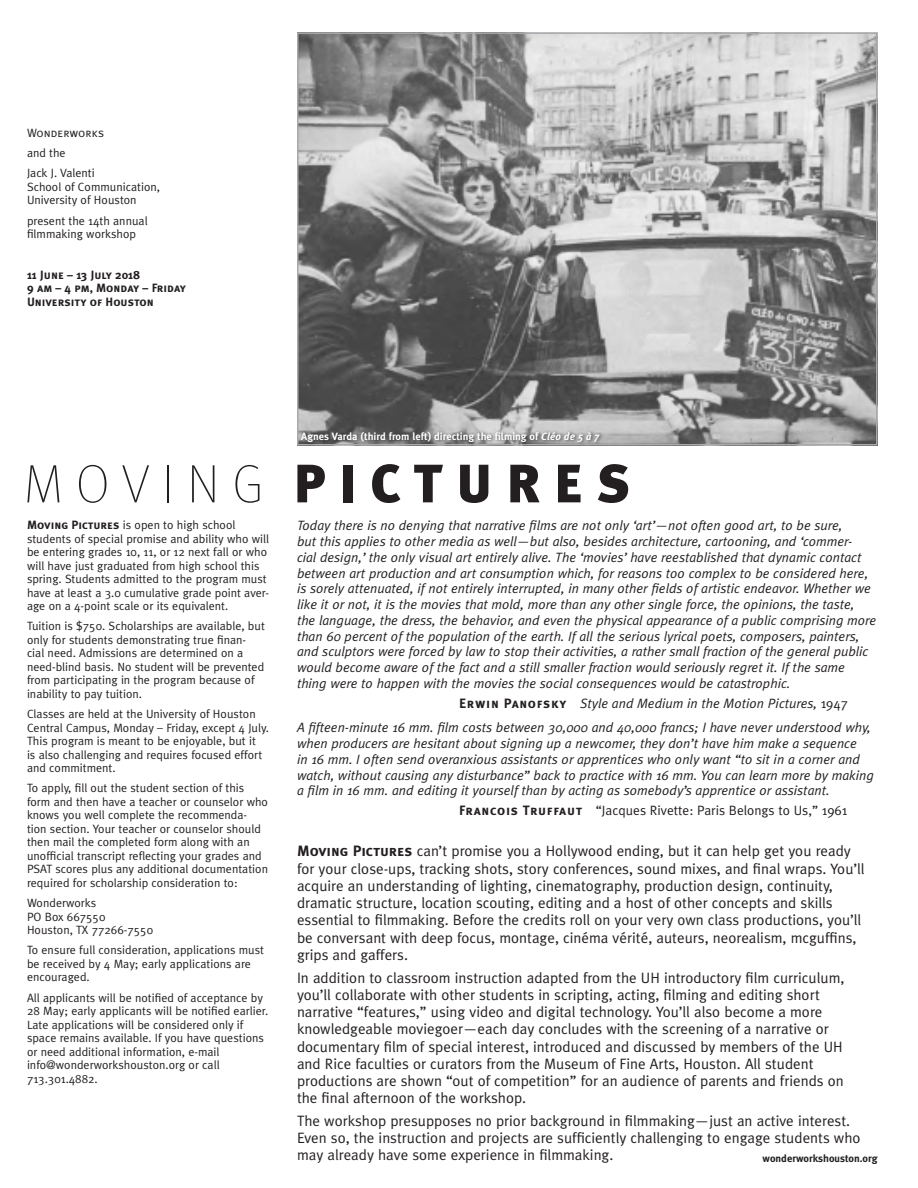
<style>
.page{position:relative;width:918px;height:1188px;background:#fff}
.page>*{position:absolute;margin:0;border:0;box-sizing:border-box;transform-origin:0 0}
.t1{font:900 54px "Meta Plus";letter-spacing:.25em;color:#231f20}
.t2{font:15px/17.2px "Meta Plus";color:#231f20}
.t3{font:italic 13.5px/15.8px "Meta Plus";color:#231f20}
.t4{font:13.5px "Meta Plus";color:#231f20}
.t5{font:12px/13.5px "Meta Plus";color:#231f20}
.t6{font:12px/13.5px "Meta Plus Bold Caps";color:#231f20}
.t7{font:12px "Meta Plus Normal Caps";color:#231f20}
.t8{font:700 10.5px "Meta Plus";color:#fff}
.t9{font:700 10.5px "Meta Plus";color:#231f20}
.s1{font-family:"Meta Plus";font-weight:700}
.s2{font-style:italic}
.s3{font-family:"Meta Thin LF";font-weight:400}
.s4{font-family:"Meta Plus Bold Caps"}
.s5{font-family:"Meta Plus Bold Caps";font-style:normal}
.s6{font-style:normal}
</style>
<div class="page">
<img style="left:300px;top:35px;width:575px;height:408px">
<div style="left:297px;top:32px;width:581px;height:414px;border:2px solid #a8a9ad"></div>
<div style="left:299px;top:429px;width:305px;height:17px;background:#231f20;opacity:.75"></div>
<p class="t7" style="left:27px;top:126px;width:79px">Wonderworks</p>
<p class="t5" style="left:27px;top:143px;width:69px;line-height:20.2px">and the<br>Jack J. Valenti</p>
<p class="t5" style="left:27px;top:180px;width:135px">School of Communication,<br>University of Houston</p>
<p class="t5" style="left:27px;top:214px;width:122px">present the 14th annual filmmaking workshop</p>
<p class="t6" style="left:27px;top:268px;width:161px"><span class="s1">11</span> June – <span class="s1">13</span> July <span class="s1">2018<br>9</span> am – <span class="s1">4</span> pm, Monday – Friday<br>University of Houston</p>
<p class="t8" style="left:301px;top:430px;width:299px">Agnes Varda (third from left) directing the filming of <span class="s2">Cléo de 5 à 7</span></p>
<h1 class="t1" style="left:24px;top:453px;width:608px"><span class="s3">MOVING</span> PICTURES</h1>
<p class="t5" style="left:27px;top:518px;width:244px"><span class="s4">Moving Pictures</span> is open to high school students of special promise and ability who will be entering grades 10, 11, or 12 next fall or who will have just graduated from high school this spring. Students admitted to the program must have at least a 3.0 cumulative grade point aver&shy;age on a 4-point scale or its equivalent.</p>
<p class="t5" style="left:27px;top:619px;width:239px">Tuition is $750. Scholarships are available, but only for students demonstrating true finan&shy;cial need. Admissions are determined on a need-blind basis. No student will be prevented from participating in the program because of inability to pay tuition.</p>
<p class="t5" style="left:27px;top:707px;width:243px">Classes are held at the University of Houston Central Campus, Monday – Friday, except 4 July.<br>This program is meant to be enjoyable, but it<br>is also challenging and requires focused effort and commitment.</p>
<p class="t5" style="left:27px;top:781px;width:243px">To apply, fill out the student section of this form and then have a teacher or counselor who knows you well complete the recommenda&shy;tion section. Your teacher or counselor should then mail the completed form along with an unofficial transcript reflecting your grades and PSAT scores plus any additional documentation required for scholarship consideration to:</p>
<p class="t5" style="left:27px;top:896px;width:128px">Wonderworks<br>PO Box 667550<br>Houston, TX 77266-7550</p>
<p class="t5" style="left:27px;top:943px;width:239px">To ensure full consideration, applications must be received by 4 May; early applications are encouraged.</p>
<p class="t5" style="left:27px;top:991px;width:243px">All applicants will be notified of acceptance by 28 May; early applicants will be notified earlier.<br>Late applications will be considered only if space remains available. If you have questions or need additional information, e-mail info@wonderworkshouston.org or call 713.301.4882.</p>
<p class="t3" style="left:297px;top:518px;width:581px">Today there is no denying that narrative films are not only ‘art’—not often good art, to be sure,<br>but this applies to other media as well—but also, besides architecture, cartooning, and ‘commer-<br>cial design,’ the only visual art entirely alive. The ‘movies’ have reestablished that dynamic contact between art production and art consumption which, for reasons too complex to be considered here, is sorely attenuated, if not entirely interrupted, in many other fields of artistic endeavor. Whether we like it or not, it is the movies that mold, more than any other single force, the opinions, the taste,<br>the language, the dress, the behavior, and even the physical appearance of a public comprising more than 60 percent of the population of the earth. If all the serious lyrical poets, composers, painters, and sculptors were forced by law to stop their activities, a rather small fraction of the general public would become aware of the fact and a still smaller fraction would seriously regret it. If the same thing were to happen with the movies the social consequences would be catastrophic.</p>
<p class="t3" style="left:297px;top:691px;width:575px;line-height:24.5px;text-indent:162px"><span class="s5">Erwin Panofsky</span> Style and Medium in the Motion Pictures, <span class="s6">1947<br></span>A fifteen-minute 16 mm. film costs between 30,000 and 40,000 francs; I have never understood why,</p>
<p class="t3" style="left:297px;top:735px;width:579px">when producers are hesitant about signing up a newcomer, they don’t have him make a sequence<br>in 16 mm. I often send overanxious assistants or apprentices who only want “to sit in a corner and watch, without causing any disturbance” back to practice with 16 mm. You can learn more by making a film in 16 mm. and editing it yourself than by acting as somebody’s apprentice or assistant.</p>
<p class="t4" style="left:459px;top:803px;width:390px"><span class="s4">Francois Truffaut</span> “Jacques Rivette: Paris Belongs to Us,” 1961</p>
<p class="t2" style="left:297px;top:842px;width:569px"><span class="s4">Moving Pictures</span> can’t promise you a Hollywood ending, but it can help get you ready for your close-ups, tracking shots, story conferences, sound mixes, and final wraps. You’ll acquire an understanding of lighting, cinematography, production design, continuity, dramatic structure, location scouting, editing and a host of other concepts and skills essential to filmmaking. Before the credits roll on your very own class productions, you’ll be conversant with deep focus, montage, cinéma vérité, auteurs, neorealism, mcguffins, grips and gaffers.</p>
<p class="t2" style="left:297px;top:969px;width:549px">In addition to classroom instruction adapted from the UH introductory film curriculum, you’ll collaborate with other students in scripting, acting, filming and editing short narrative “features,” using video and digital technology. You’ll also become a more knowledgeable moviegoer—each day concludes with the screening of a narrative or documentary film of special interest, introduced and discussed by members of the UH and Rice faculties or curators from the Museum of Fine Arts, Houston. All student productions are shown “out of competition” for an audience of parents and friends on the final afternoon of the workshop.</p>
<p class="t2" style="left:297px;top:1112px;width:565px">The workshop presupposes no prior background in filmmaking—just an active interest.<br>Even so, the instruction and projects are sufficiently challenging to engage students who may already have some experience in filmmaking.</p>
<p class="t9" style="left:763px;top:1152px;width:116px">wonderworkshouston.org</p>
</div>
